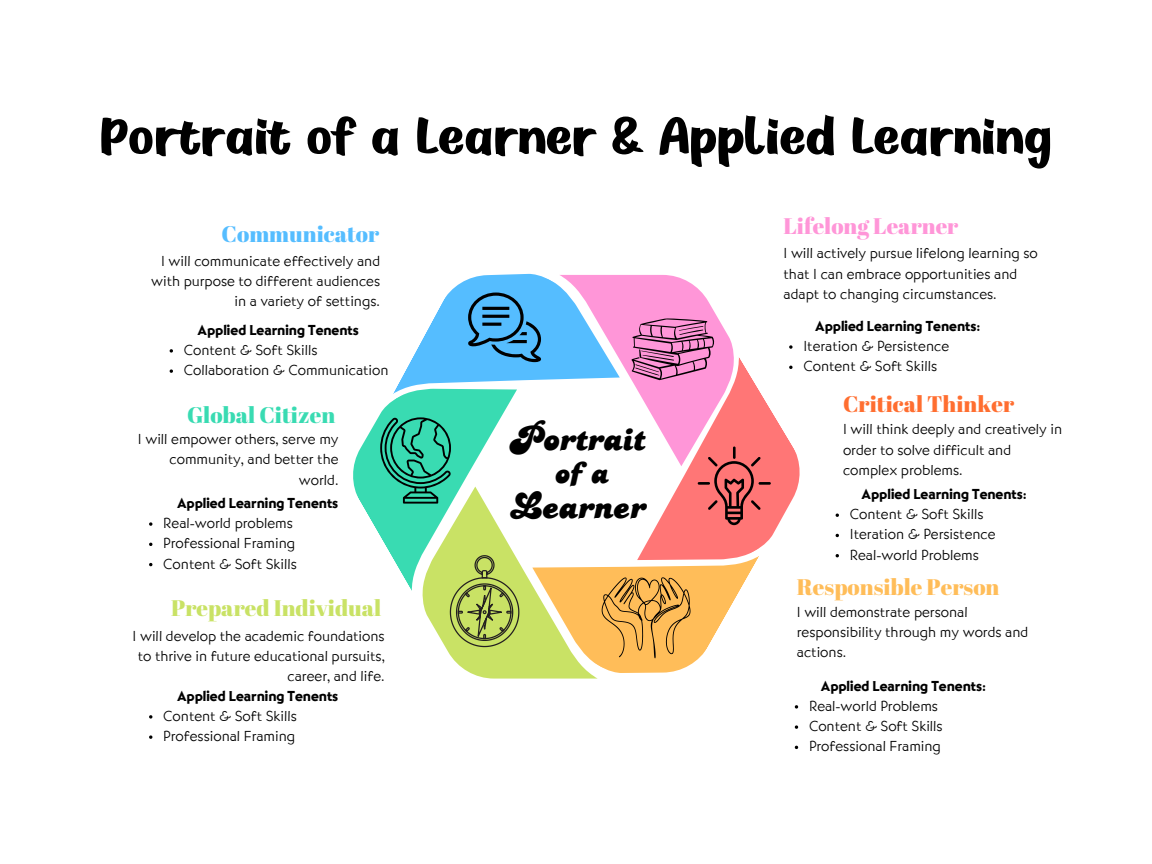
<style>
.page{position:relative;width:1152px;height:864px;background:#fff}
.page>*{position:absolute;margin:0;border:0;box-sizing:border-box;transform-origin:0 0}
.t1{font:52.5px "Hello Font ID Fishtail";color:#000}
.t2{font:37.5px "Candice Com";color:#000}
.t3{font:34.5px "Candice Com";color:#000}
.t4{font:22.5px "Abril Fatface";color:#c9e265}
.t5{font:22.5px "Abril Fatface";color:#ffbd59}
.t6{font:22.5px "Abril Fatface";color:#ff96d8}
.t7{font:22.5px "Abril Fatface";color:#ff6e30}
.t8{font:22.5px "Abril Fatface";color:#39dbb2}
.t9{font:22.5px "Abril Fatface";color:#55bdff}
.t10{font:300 15px/20.2px "Bernhard Got URW";color:#000}
.t11{font:15px "Bernhard Got URW Hea";color:#000}
</style>
<div class="page">
<svg style="left:353px;top:414px;width:27px;height:121px;fill:#39dbb2"></svg>
<svg style="left:771px;top:365px;width:29px;height:172px"></svg>
<svg style="left:380px;top:275px;width:391px;height:404px"></svg>
<svg style="left:170px;top:349px;width:3px;height:4px"></svg>
<svg style="left:170px;top:369px;width:3px;height:4px"></svg>
<svg style="left:149px;top:522px;width:3px;height:4px"></svg>
<svg style="left:149px;top:715px;width:3px;height:4px"></svg>
<svg style="left:149px;top:735px;width:3px;height:4px"></svg>
<svg style="left:789px;top:345px;width:4px;height:4px"></svg>
<svg style="left:789px;top:366px;width:4px;height:3px"></svg>
<svg style="left:795px;top:705px;width:3px;height:4px"></svg>
<svg style="left:795px;top:725px;width:3px;height:4px"></svg>
<p class="t1" style="left:100px;top:101px;width:953px">Portrait of a Learner &amp; Applied Learning</p>
<p class="t9" style="left:222px;top:218px;width:159px">Communicator</p>
<p class="t10" style="left:151px;top:252px;width:231px;text-align:right">I will communicate effectively and with purpose to different audiences in a variety of settings.</p>
<p class="t11" style="left:198px;top:323px;width:163px">Applied Learning Tenents</p>
<p class="t10" style="left:184px;top:341px;width:135px">Content &amp; Soft Skills</p>
<p class="t10" style="left:184px;top:361px;width:206px">Collaboration &amp; Communication</p>
<p class="t8" style="left:187px;top:399px;width:150px">Global Citizen</p>
<p class="t10" style="left:138px;top:430px;width:202px;text-align:right">I will empower others, serve my community, and better the world.</p>
<p class="t11" style="left:177px;top:497px;width:163px">Applied Learning Tenents</p>
<p class="t10" style="left:163px;top:514px;width:131px">Real-world problems</p>
<p class="t10" style="left:163px;top:534px;width:134px">Professional Framing</p>
<h3 class="t10" style="left:163px;top:555px;width:135px">Content &amp; Soft Skills</h3>
<p class="t4" style="left:171px;top:592px;width:212px">Prepared Individual</p>
<p class="t10" style="left:133px;top:627px;width:254px;text-align:right">I will develop the academic foundations to thrive in future educational pursuits, career, and life.</p>
<h3 class="t11" style="left:177px;top:689px;width:163px">Applied Learning Tenents</h3>
<h2 class="t10" style="left:163px;top:707px;width:135px">Content &amp; Soft Skills</h2>
<p class="t10" style="left:163px;top:727px;width:134px">Professional Framing</p>
<p class="t2" style="left:509px;top:417px;width:138px">Portrait</p>
<p class="t3" style="left:555px;top:453px;width:55px">of a</p>
<p class="t2" style="left:509px;top:486px;width:138px">Learner</p>
<h3 class="t6" style="left:784px;top:210px;width:176px">Lifelong Learner</h3>
<h1 class="t10" style="left:784px;top:244px;width:256px">I will actively pursue lifelong learning so that I can embrace opportunities and adapt to changing circumstances.</h1>
<p class="t11" style="left:815px;top:319px;width:167px">Applied Learning Tenents:</p>
<p class="t10" style="left:803px;top:337px;width:147px">Iteration &amp; Persistence</p>
<p class="t10" style="left:803px;top:357px;width:135px">Content &amp; Soft Skills</p>
<p class="t7" style="left:843px;top:388px;width:173px">Critical Thinker</p>
<h3 class="t10" style="left:843px;top:421px;width:221px">I will think deeply and creatively in order to solve difficult and complex problems.</h3>
<p class="t11" style="left:862px;top:488px;width:167px">Applied Learning Tenents:</p>
<p class="t10" style="left:850px;top:505px;width:135px">Content &amp; Soft Skills</p>
<p class="t10" style="left:850px;top:526px;width:147px">Iteration &amp; Persistence</p>
<p class="t10" style="left:850px;top:546px;width:131px">Real-world Problems</p>
<p class="t5" style="left:797px;top:571px;width:204px">Responsible Person</p>
<p class="t10" style="left:797px;top:603px;width:233px">I will demonstrate personal responsibility through my words and actions.</p>
<p class="t11" style="left:821px;top:679px;width:167px">Applied Learning Tenents:</p>
<p class="t10" style="left:809px;top:697px;width:131px">Real-world Problems</p>
<p class="t10" style="left:809px;top:717px;width:135px">Content &amp; Soft Skills</p>
<p class="t10" style="left:809px;top:737px;width:134px">Professional Framing</p>
</div>
